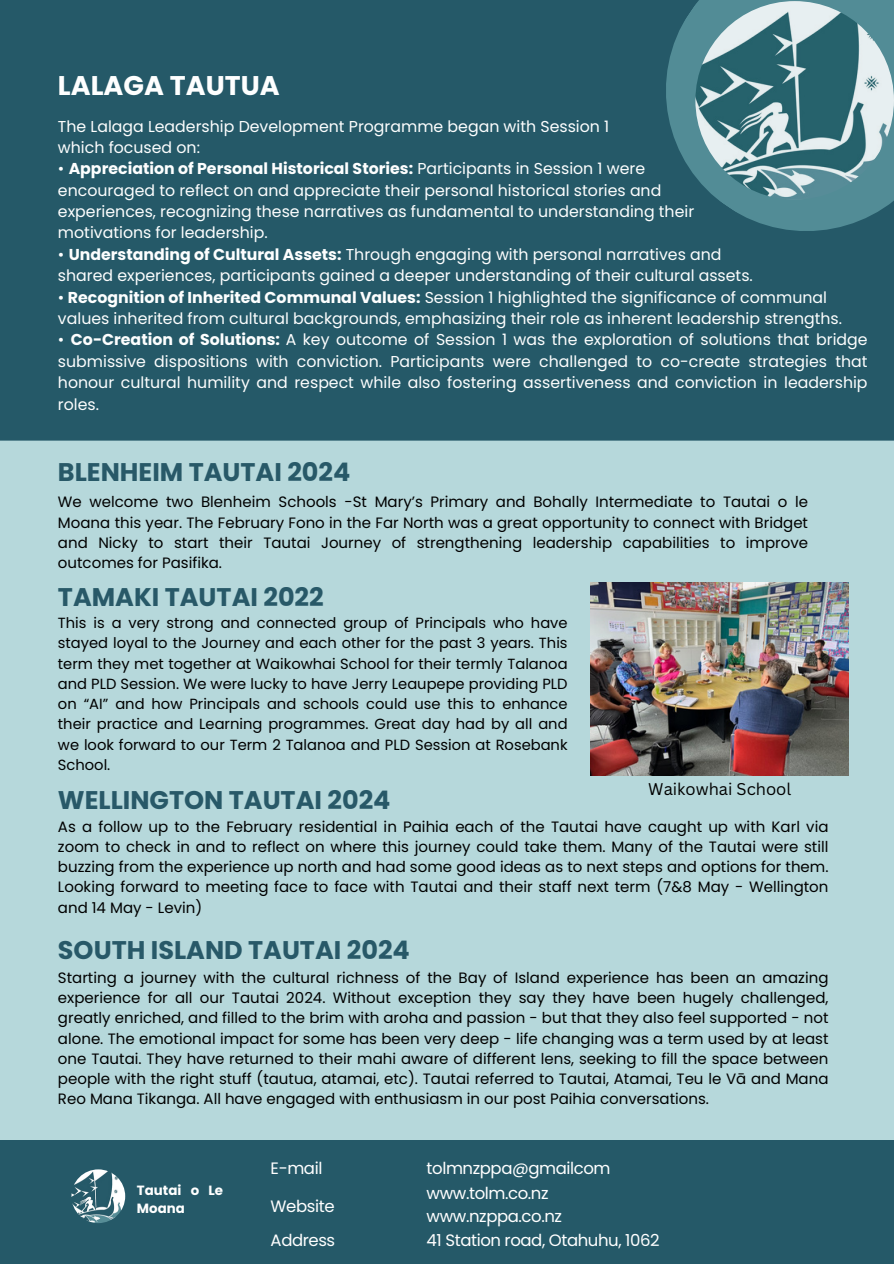
<style>
.page{position:relative;width:894px;height:1264px;background:#fff}
.page>*{position:absolute;margin:0;border:0;box-sizing:border-box;transform-origin:0 0}
.t1{font:700 27px "Poppins";color:#feffff}
.t2{font:700 25.5px "Poppins";color:#285968}
.t3{font:16.5px "Poppins";letter-spacing:-.025em;color:#fff}
.t4{font:16.5px "Canva Sans";color:#000}
.t5{font:15.75px/21.3px "Poppins";color:#fdfefe}
.t6{font:15px/20.2px "Poppins";color:#000;text-align:justify}
.t7{font:14.7px/20.2px "Poppins";color:#000;text-align:justify}
.t8{font:700 13.35px/17.9px "Poppins";color:#fff}
.s1{font-weight:700}
</style>
<div class="page">
<div style="left:0;top:0;width:893px;height:1263px;background:#b6d8db"></div>
<div style="left:0;top:1140px;width:893px;height:123px;background:#255968"></div>
<img style="left:71px;top:1169px;width:54px;height:54px;border-radius:50%">
<div style="left:0;top:0;width:893px;height:440px;background:#255968"></div>
<img style="left:590px;top:582px;width:258px;height:193px">
<svg style="left:666px;top:0;width:227px;height:231px;fill:#528c96"></svg>
<img style="left:695px;top:1px;width:198px;height:199px;border-radius:50%">
<h2 class="t1" style="left:58px;top:66px;width:223px">LALAGA TAUTUA</h2>
<h2 class="t5" style="left:58px;top:115px;width:552px">The Lalaga Leadership Development Programme began with Session 1 which focused on:</h2>
<h2 class="t5" style="left:58px;top:158px;width:637px">• <span class="s1">Appreciation of Personal Historical Stories:</span> Participants in Session 1 were encouraged to reflect on and appreciate their personal historical stories and experiences, recognizing these narratives as fundamental to understanding their motivations for leadership.</h2>
<h2 class="t5" style="left:58px;top:244px;width:696px">• <span class="s1">Understanding of Cultural Assets:</span> Through engaging with personal narratives and shared experiences, participants gained a deeper understanding of their cultural assets.</h2>
<h2 class="t5" style="left:58px;top:286px;width:785px">• <span class="s1">Recognition of Inherited Communal Values:</span> Session 1 highlighted the significance of communal values inherited from cultural backgrounds, emphasizing their role as inherent leadership strengths.</h2>
<h2 class="t5" style="left:58px;top:329px;width:810px;text-align:justify">• <span class="s1">Co-Creation of Solutions:</span> A key outcome of Session 1 was the exploration of solutions that bridge submissive dispositions with conviction. Participants were challenged to co-create strategies that honour cultural humility and respect while also fostering assertiveness and conviction in leadership</h2>
<h2 class="t5" style="left:58px;top:393px;width:43px">roles.</h2>
<h2 class="t2" style="left:58px;top:454px;width:294px">BLENHEIM TAUTAI 2024</h2>
<h2 class="t6" style="left:58px;top:492px;width:751px">We welcome two Blenheim Schools -St Mary’s Primary and Bohally Intermediate to Tautai o le Moana this year. The February Fono in the Far North was a great opportunity to connect with Bridget and Nicky to start their Tautai Journey of strengthening leadership capabilities to improve outcomes for Pasifika.</h2>
<h1 class="t2" style="left:58px;top:578px;width:267px">TAMAKI TAUTAI 2022</h1>
<h1 class="t7" style="left:58px;top:612px;width:511px">This is a very strong and connected group of Principals who have stayed loyal to the Journey and each other for the past 3 years. This term they met together at Waikowhai School for their termly Talanoa and PLD Session. We were lucky to have Jerry Leaupepe providing PLD on “AI” and how Principals and schools could use this to enhance their practice and Learning programmes. Great day had by all and we look forward to our Term 2 Talanoa and PLD Session at Rosebank School.</h1>
<h3 class="t2" style="left:58px;top:781px;width:334px">WELLINGTON TAUTAI 2024</h3>
<h2 class="t4" style="left:648px;top:777px;width:144px">Waikowhai School</h2>
<p class="t6" style="left:58px;top:816px;width:771px">As a follow up to the February residential in Paihia each of the Tautai have caught up with Karl via zoom to check in and to reflect on where this journey could take them. Many of the Tautai were still buzzing from the experience up north and had some good ideas as to next steps and options for them.<br>Looking forward to meeting face to face with Tautai and their staff next term (7&amp;8 May - Wellington and 14 May - Levin)</p>
<h2 class="t2" style="left:58px;top:932px;width:353px">SOUTH ISLAND TAUTAI 2024</h2>
<h2 class="t6" style="left:58px;top:967px;width:771px">Starting a journey with the cultural richness of the Bay of Island experience has been an amazing experience for all our Tautai 2024. Without exception they say they have been hugely challenged, greatly enriched, and filled to the brim with aroha and passion - but that they also feel supported - not alone. The emotional impact for some has been very deep - life changing was a term used by at least one Tautai. They have returned to their mahi aware of different lens, seeking to fill the space between people with the right stuff (tautua, atamai, etc). Tautai referred to Tautai, Atamai, Teu le Vā and Mana Reo Mana Tikanga. All have engaged with enthusiasm in our post Paihia conversations.</h2>
<p class="t8" style="left:137px;top:1181px;width:88px">Tautai o Le<br>Moana</p>
<h2 class="t3" style="left:270px;top:1156px;width:53px">E-mail</h2>
<h1 class="t3" style="left:270px;top:1194px;width:65px">Website</h1>
<p class="t3" style="left:270px;top:1228px;width:66px">Address</p>
<h1 class="t3" style="left:426px;top:1156px;width:185px">tolmnzppa@gmailcom</h1>
<h2 class="t3" style="left:426px;top:1181px;width:123px">www.tolm.co.nz</h2>
<h1 class="t3" style="left:426px;top:1228px;width:234px">41 Station road, Otahuhu, 1062</h1>
<h2 class="t3" style="left:426px;top:1204px;width:137px">www.nzppa.co.nz</h2>
</div>
